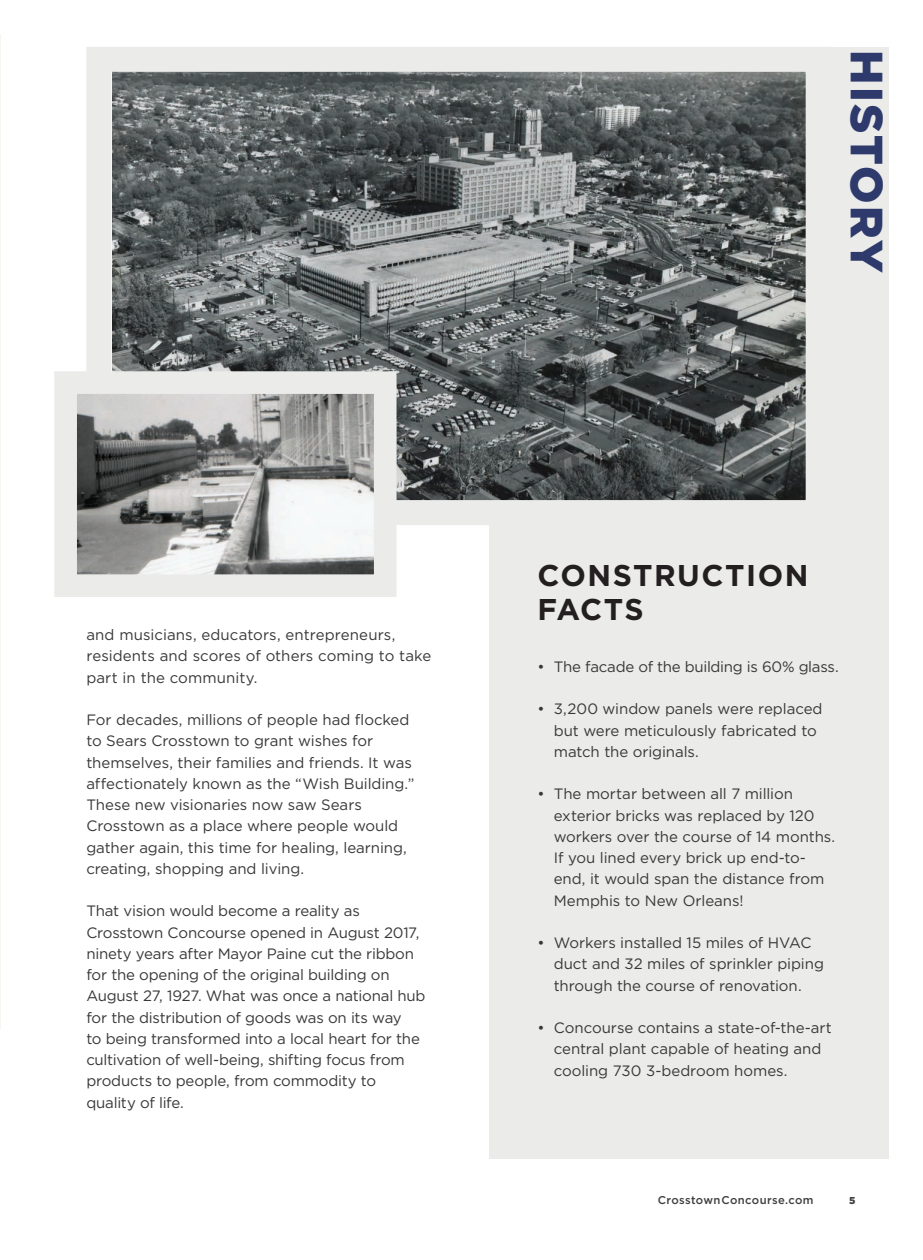
<style>
.page{position:relative;width:923px;height:1260px;background:#fff}
.page>*{position:absolute;margin:0;border:0;box-sizing:border-box;transform-origin:0 0}
.t1{font:900 45.12px "Gotham";letter-spacing:.045em;color:#2e3a6b}
.t2{font:700 30px/33.8px "Gotham";letter-spacing:.05em;color:#231f20}
.t3{font:15px/21.2px "Gotham";letter-spacing:-.01em;color:#383839}
.t4{font:15px/21.2px "Gotham";letter-spacing:.01em;color:#383839}
.t5{font:500 11.25px "Gotham";letter-spacing:.03em;color:#3e3e3f}
.t6{font:900 10px "Gotham";color:#3e3e3f}
</style>
<div class="page">
<div style="left:489px;top:47px;width:433px;height:1112px;background:#ebebea"></div>
<img style="left:112px;top:73px;width:692px;height:426px">
<div style="left:86px;top:47px;width:744px;height:478px;border:25px solid #ebebea"></div>
<img style="left:78px;top:395px;width:294px;height:178px">
<div style="left:54px;top:371px;width:342px;height:226px;border:23px solid #ebebea"></div>
<div style="left:889px;top:0;width:33px;height:1260px;background:#fff"></div>
<h1 class="t1" style="left:892px;top:49px;width:224px;rotate:90deg">HISTORY</h1>
<p class="t4" style="left:86px;top:624px;width:346px">and musicians, educators, entrepreneurs, residents and scores of others coming to take part in the community.</p>
<p class="t3" style="left:86px;top:709px;width:329px">For decades, millions of people had flocked to Sears Crosstown to grant wishes for themselves, their families and friends. It was affectionately known as the “Wish Building.” These new visionaries now saw Sears Crosstown as a place where people would gather again, this time for healing, learning, creating, shopping and living.</p>
<p class="t3" style="left:86px;top:900px;width:341px">That vision would become a reality as Crosstown Concourse opened in August 2017, ninety years after Mayor Paine cut the ribbon for the opening of the original building on August 27, 1927. What was once a national hub for the distribution of goods was on its way<br>to being transformed into a local heart for the cultivation of well-being, shifting focus from products to people, from commodity to quality of life.</p>
<h2 class="t2" style="left:537px;top:558px;width:272px">CONSTRUCTION<br>FACTS</h2>
<p class="t3" style="left:537px;top:656px;width:302px">• The facade of the building is 60% glass.</p>
<p class="t3" style="left:553px;top:698px;width:270px;text-indent:-16px">• 3,200 window panels were replaced but were meticulously fabricated to match the originals.</p>
<p class="t3" style="left:553px;top:783px;width:283px;text-indent:-16px">• The mortar between all 7 million exterior bricks was replaced by 120 workers over the course of 14 months.<br>If you lined every brick up end-to&shy;end, it would span the distance from Memphis to New Orleans!</p>
<p class="t3" style="left:553px;top:932px;width:272px;text-indent:-16px">• Workers installed 15 miles of HVAC duct and 32 miles of sprinkler piping through the course of renovation.</p>
<p class="t3" style="left:553px;top:1017px;width:279px;text-indent:-16px">• Concourse contains a state-of-the-art central plant capable of heating and cooling 730 3-bedroom homes.</p>
<p class="t5" style="left:657px;top:1194px;width:157px">CrosstownConcourse.com</p>
<p class="t6" style="left:849px;top:1195px;width:8px">5</p>
</div>
